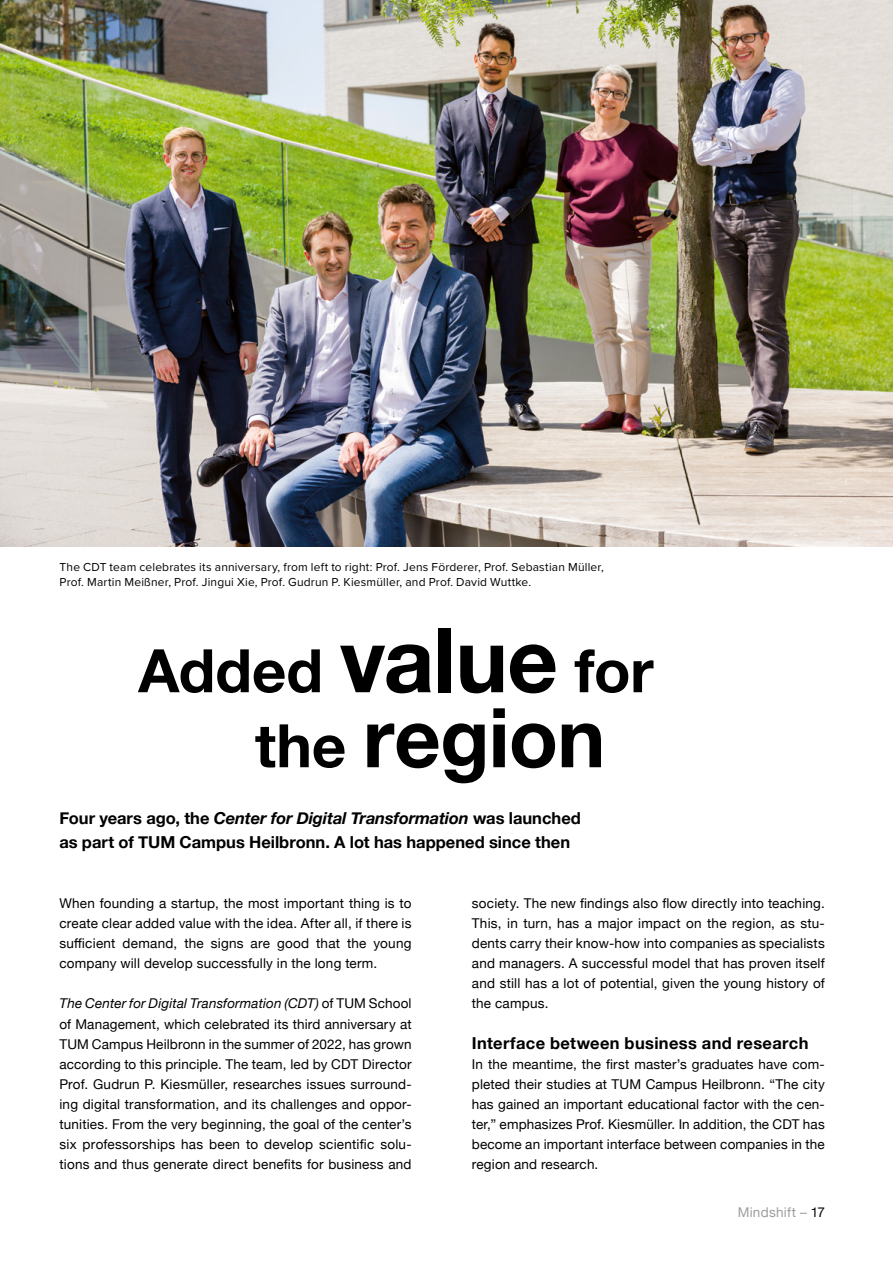
<style>
.page{position:relative;width:893px;height:1263px;background:#fff}
.page>*{position:absolute;margin:0;border:0;box-sizing:border-box;transform-origin:0 0}
.t1{font:700 82.5px "Helvetica Neue";letter-spacing:-.01em;color:#000}
.t2{font:700 60px "Helvetica Neue";letter-spacing:-.005em;color:#000}
.t3{font:700 16.5px/24px "Helvetica Neue";color:#000}
.t4{font:700 16.5px "Helvetica Neue";letter-spacing:.02em;color:#000}
.t5{font:13.5px/20.1px "Helvetica Neue";letter-spacing:.015em;color:#000;text-align:justify}
.t6{font:13.5px "Helvetica Neue";letter-spacing:.02em;color:#9d9e9e}
.t7{font:12px/15px "Proxima Nova";letter-spacing:.015em;color:#000}
.s1{font-size:90px}
.s2{font-size:60px}
.s3{font-style:italic}
.s4{color:#000}
</style>
<div class="page">
<img style="left:0;top:0;width:893px;height:546px">
<p class="t7" style="left:60px;top:559px;width:546px">The CDT team celebrates its anniversary, from left to right: Prof. Jens Förderer, Prof. Sebastian Müller,<br>Prof. Martin Meißner, Prof. Jingui Xie, Prof. Gudrun P. Kiesmüller, and Prof. David Wuttke.</p>
<h2 class="t2" style="left:138px;top:624px;width:517px">Added <span class="s1">value</span> for</h2>
<h1 class="t1" style="left:255px;top:673px;width:352px"><span class="s2">the</span> region</h1>
<p class="t3" style="left:59px;top:806px;width:523px">Four years ago, the <span class="s3">Center for Digital Transformation</span> was launched as part of TUM Campus Heilbronn. A lot has happened since then</p>
<p class="t5" style="left:59px;top:894px;width:354px">When founding a startup, the most important thing is to create clear added value with the idea. After all, if there is sufficient demand, the signs are good that the young company will develop successfully in the long term.</p>
<p class="t5" style="left:59px;top:994px;width:354px"><span class="s3">The Center for Digital Transformation (CDT)</span> of TUM School of Management, which celebrated its third anniversary at TUM Campus Heilbronn in the summer of 2022, has grown according to this principle. The team, led by CDT Director Prof. Gudrun P. Kiesmüller, researches issues surround&shy;ing digital transformation, and its challenges and oppor&shy;tunities. From the very beginning, the goal of the center’s six professorships has been to develop scientific solu&shy;tions and thus generate direct benefits for business and</p>
<p class="t5" style="left:472px;top:894px;width:354px">society. The new findings also flow directly into teaching.<br>This, in turn, has a major impact on the region, as stu&shy;dents carry their know-how into companies as specialists and managers. A successful model that has proven itself and still has a lot of potential, given the young history of the campus.</p>
<p class="t4" style="left:472px;top:1030px;width:338px">Interface between business and research</p>
<p class="t5" style="left:472px;top:1055px;width:354px">In the meantime, the first master’s graduates have com&shy;pleted their studies at TUM Campus Heilbronn. “The city has gained an important educational factor with the cen&shy;ter,” emphasizes Prof. Kiesmüller. In addition, the CDT has become an important interface between companies in the region and research.</p>
<p class="t6" style="left:738px;top:1203px;width:89px">Mindshift – <span class="s4">17</span></p>
</div>
